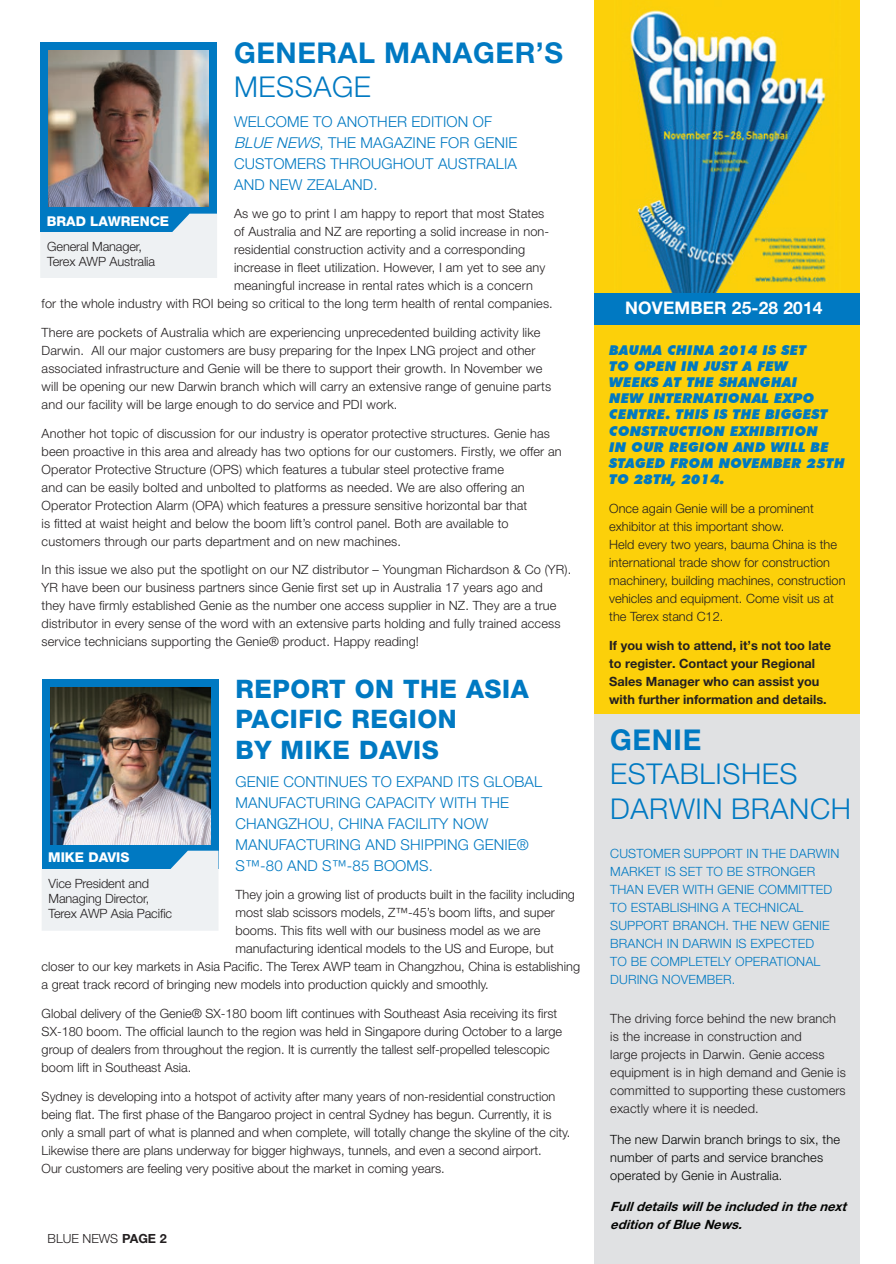
<style>
.page{position:relative;width:896px;height:1264px;background:#fff}
.page>*{position:absolute;margin:0;border:0;box-sizing:border-box;transform-origin:0 0}
.ARTICLE_-_Heading{font:300 28.65px/34.3px "Helvetica Neue LT Pro";letter-spacing:.02em;color:#0079c2}
.ARTICLE_-_Heading-2{font:700 28.65px/34.3px "Helvetica Neue LT Std";letter-spacing:.02em;color:#0079c2}
.a_heading{font:800 25.5px/30.6px "Helvetica Neue LT Std";letter-spacing:.02em;color:#0079c2}
.ARTICLE_-_body_-_Blu{font:700 17.4px "Helvetica Neue LT Pro";letter-spacing:.01em;color:#fff}
.ARTICLE_-_body_-_Blu-2{font:300 15px/21px "Helvetica Neue LT Pro";letter-spacing:.01em;color:#0079c2}
.Blurb{font:italic 900 13.5px/16.2px "Futura BT";letter-spacing:.02em;color:#0079c2}
.t1{font:800 13.5px "Helvetica Neue LT Std";color:#fff}
.ARTICLE_-_body_-_Blu-3{font:300 12.75px/18px "Helvetica Neue LT Pro";letter-spacing:.01em;color:#231f20}
.ARTICLE_-_body_-_pla{font:300 12.75px/18px "Helvetica Neue LT Pro";color:#231f20}
.ARTICLE_-_body_-_pla-2{font:300 12.75px/18px "Helvetica Neue LT Pro";letter-spacing:.01em;color:#0079c2}
.ARTICLE_-_body_-_pla-3{font:700 12.75px/18px "Helvetica Neue LT Pro";color:#231f20}
.ARTICLE_-_body_-_pla-4{font:300 12.75px/18px "Helvetica Neue LT Pro";letter-spacing:.01em;color:#040503}
.ARTICLE_-_body_-_Blu-4{font:300 12.75px/15px "Helvetica Neue LT Pro";letter-spacing:-.01em;color:#231f20}
.ARTICLE_-_body_-_pla-5{font:italic 700 12.75px/18px "Helvetica Neue LT Pro";color:#040503}
.a_article_bold{font:300 12.6px "Helvetica Neue LT Pro";color:#231f20}
.s1{font-family:"Helvetica Neue LT Pro";font-weight:300}
.s2{font-style:italic}
.s3{font-family:"Helvetica Neue LT Std";font-weight:700}
</style>
<div class="page">
<div style="left:40px;top:42px;width:177px;height:190px;background:#0079c2"></div>
<svg style="left:40px;top:214px;width:177px;height:64px"></svg>
<img style="left:49px;top:51px;width:160px;height:156px">
<div style="left:594px;top:699px;width:265px;height:564px;background:#e0e1e3"></div>
<div style="left:594px;top:325px;width:265px;height:388px;background:#fcd00a"></div>
<div style="left:594px;top:0;width:265px;height:325px;background:#fcd00a"></div>
<img style="left:630px;top:10px;width:198px;height:283px">
<div style="left:594px;top:293px;width:265px;height:32px;background:#0079c2"></div>
<div style="left:42px;top:679px;width:176px;height:190px;background:#0079c2"></div>
<svg style="left:42px;top:850px;width:176px;height:80px"></svg>
<img style="left:50px;top:687px;width:160px;height:157px">
<p class="ARTICLE_-_Heading-2" style="left:234px;top:35px;width:330px">GENERAL MANAGER’S<br><span class="s1">MESSAGE</span></p>
<p class="ARTICLE_-_body_-_Blu-2" style="left:234px;top:110px;width:285px">WELCOME TO ANOTHER EDITION OF<br><span class="s2">BLUE NEWS</span>, THE MAGAZINE FOR GENIE<br>CUSTOMERS THROUGHOUT AUSTRALIA<br>AND NEW ZEALAND.</p>
<p class="ARTICLE_-_body_-_Blu-3" style="left:234px;top:204px;width:312px">As we go to print I am happy to report that most States</p>
<p class="ARTICLE_-_body_-_Blu-3" style="left:234px;top:222px;width:317px">of Australia and NZ are reporting a solid increase in non-</p>
<p class="ARTICLE_-_body_-_Blu-3" style="left:234px;top:240px;width:292px">residential construction activity and a corresponding</p>
<p class="ARTICLE_-_body_-_Blu-3" style="left:234px;top:258px;width:313px">increase in fleet utilization. However, I am yet to see any</p>
<p class="ARTICLE_-_body_-_Blu-3" style="left:234px;top:276px;width:300px">meaningful increase in rental rates which is a concern</p>
<p class="ARTICLE_-_body_-_Blu-3" style="left:42px;top:294px;width:512px">for the whole industry with ROI being so critical to the long term health of rental companies.</p>
<p class="ARTICLE_-_body_-_Blu-3" style="left:42px;top:323px;width:511px">There are pockets of Australia which are experiencing unprecedented building activity like Darwin. All our major customers are busy preparing for the Inpex LNG project and other associated infrastructure and Genie will be there to support their growth. In November we will be opening our new Darwin branch which will carry an extensive range of genuine parts and our facility will be large enough to do service and PDI work.</p>
<p class="ARTICLE_-_body_-_Blu-3" style="left:42px;top:424px;width:521px">Another hot topic of discussion for our industry is operator protective structures. Genie has been proactive in this area and already has two options for our customers. Firstly, we offer an Operator Protective Structure (OPS) which features a tubular steel protective frame<br>and can be easily bolted and unbolted to platforms as needed. We are also offering an Operator Protection Alarm (OPA) which features a pressure sensitive horizontal bar that<br>is fitted at waist height and below the boom lift’s control panel. Both are available to customers through our parts department and on new machines.</p>
<p class="ARTICLE_-_body_-_Blu-3" style="left:42px;top:560px;width:531px">In this issue we also put the spotlight on our NZ distributor – Youngman Richardson &amp; Co (YR).<br>YR have been our business partners since Genie first set up in Australia 17 years ago and<br>they have firmly established Genie as the number one access supplier in NZ. They are a true distributor in every sense of the word with an extensive parts holding and fully trained access service technicians supporting the Genie® product. Happy reading!</p>
<p class="t1" style="left:47px;top:213px;width:124px">BRAD LAWRENCE</p>
<p class="ARTICLE_-_body_-_Blu-4" style="left:47px;top:239px;width:109px">General Manager,<br>Terex AWP Australia</p>
<p class="a_heading" style="left:235px;top:673px;width:294px">REPORT ON THE ASIA<br>PACIFIC REGION<br>BY MIKE DAVIS</p>
<p class="ARTICLE_-_body_-_Blu-2" style="left:235px;top:770px;width:308px">GENIE CONTINUES TO EXPAND ITS GLOBAL<br>MANUFACTURING CAPACITY WITH THE<br>CHANGZHOU, CHINA FACILITY NOW<br>MANUFACTURING AND SHIPPING GENIE®<br>S™-80 AND S™-85 BOOMS.</p>
<p class="ARTICLE_-_body_-_pla" style="left:235px;top:885px;width:341px">They join a growing list of products built in the facility including</p>
<p class="ARTICLE_-_body_-_pla" style="left:235px;top:903px;width:321px">most slab scissors models, Z™-45’s boom lifts, and super</p>
<p class="ARTICLE_-_body_-_pla" style="left:235px;top:921px;width:306px">booms. This fits well with our business model as we are</p>
<p class="ARTICLE_-_body_-_pla" style="left:235px;top:939px;width:320px">manufacturing identical models to the US and Europe, but</p>
<p class="ARTICLE_-_body_-_pla" style="left:42px;top:957px;width:540px">closer to our key markets in Asia Pacific. The Terex AWP team in Changzhou, China is establishing</p>
<p class="ARTICLE_-_body_-_pla" style="left:42px;top:975px;width:448px">a great track record of bringing new models into production quickly and smoothly.</p>
<p class="ARTICLE_-_body_-_pla" style="left:42px;top:1004px;width:522px">Global delivery of the Genie® SX-180 boom lift continues with Southeast Asia receiving its first SX-180 boom. The official launch to the region was held in Singapore during October to a large group of dealers from throughout the region. It is currently the tallest self-propelled telescopic boom lift in Southeast Asia.</p>
<p class="ARTICLE_-_body_-_pla" style="left:42px;top:1086px;width:530px">Sydney is developing into a hotspot of activity after many years of non-residential construction being flat. The first phase of the Bangaroo project in central Sydney has begun. Currently, it is only a small part of what is planned and when complete, will totally change the skyline of the city.<br>Likewise there are plans underway for bigger highways, tunnels, and even a second airport.<br>Our customers are feeling very positive about the market in coming years.</p>
<p class="t1" style="left:48px;top:849px;width:83px">MIKE DAVIS</p>
<p class="ARTICLE_-_body_-_Blu-4" style="left:49px;top:876px;width:125px">Vice President and<br>Managing Director,<br>Terex AWP Asia Pacific</p>
<p class="a_article_bold" style="left:48px;top:1230px;width:121px">BLUE NEWS <span class="s3">PAGE 2</span></p>
<p class="ARTICLE_-_body_-_Blu" style="left:625px;top:297px;width:199px">NOVEMBER 25-28 2014</p>
<p class="Blurb" style="left:609px;top:341px;width:237px">BAUMA CHINA 2014 IS SET<br>TO OPEN IN JUST A FEW<br>WEEKS AT THE SHANGHAI<br>NEW INTERNATIONAL EXPO<br>CENTRE. THIS IS THE BIGGEST<br>CONSTRUCTION EXHIBITION<br>IN OUR REGION AND WILL BE<br>STAGED FROM NOVEMBER 25TH<br>TO 28TH, 2014.</p>
<p class="ARTICLE_-_body_-_pla" style="left:609px;top:499px;width:238px">Once again Genie will be a prominent exhibitor at this important show.<br>Held every two years, bauma China is the international trade show for construction machinery, building machines, construction vehicles and equipment. Come visit us at the Terex stand C12.</p>
<p class="ARTICLE_-_body_-_pla-3" style="left:609px;top:635px;width:223px">If you wish to attend, it’s not too late to register. Contact your Regional Sales Manager who can assist you with further information and details.</p>
<p class="ARTICLE_-_Heading" style="left:610px;top:722px;width:242px"><span class="s3">GENIE<br></span>ESTABLISHES<br>DARWIN BRANCH</p>
<p class="ARTICLE_-_body_-_pla-2" style="left:610px;top:844px;width:230px">CUSTOMER SUPPORT IN THE DARWIN<br>MARKET IS SET TO BE STRONGER<br>THAN EVER WITH GENIE COMMITTED<br>TO ESTABLISHING A TECHNICAL<br>SUPPORT BRANCH. THE NEW GENIE<br>BRANCH IN DARWIN IS EXPECTED<br>TO BE COMPLETELY OPERATIONAL<br>DURING NOVEMBER.</p>
<p class="ARTICLE_-_body_-_pla" style="left:610px;top:1009px;width:237px">The driving force behind the new branch is the increase in construction and<br>large projects in Darwin. Genie access equipment is in high demand and Genie is committed to supporting these customers exactly where it is needed.</p>
<p class="ARTICLE_-_body_-_pla-4" style="left:610px;top:1130px;width:231px">The new Darwin branch brings to six, the number of parts and service branches operated by Genie in Australia.</p>
<p class="ARTICLE_-_body_-_pla-5" style="left:610px;top:1197px;width:242px">Fulldetailswillbeincludedinthenext editionofBlueNews.</p>
</div>
